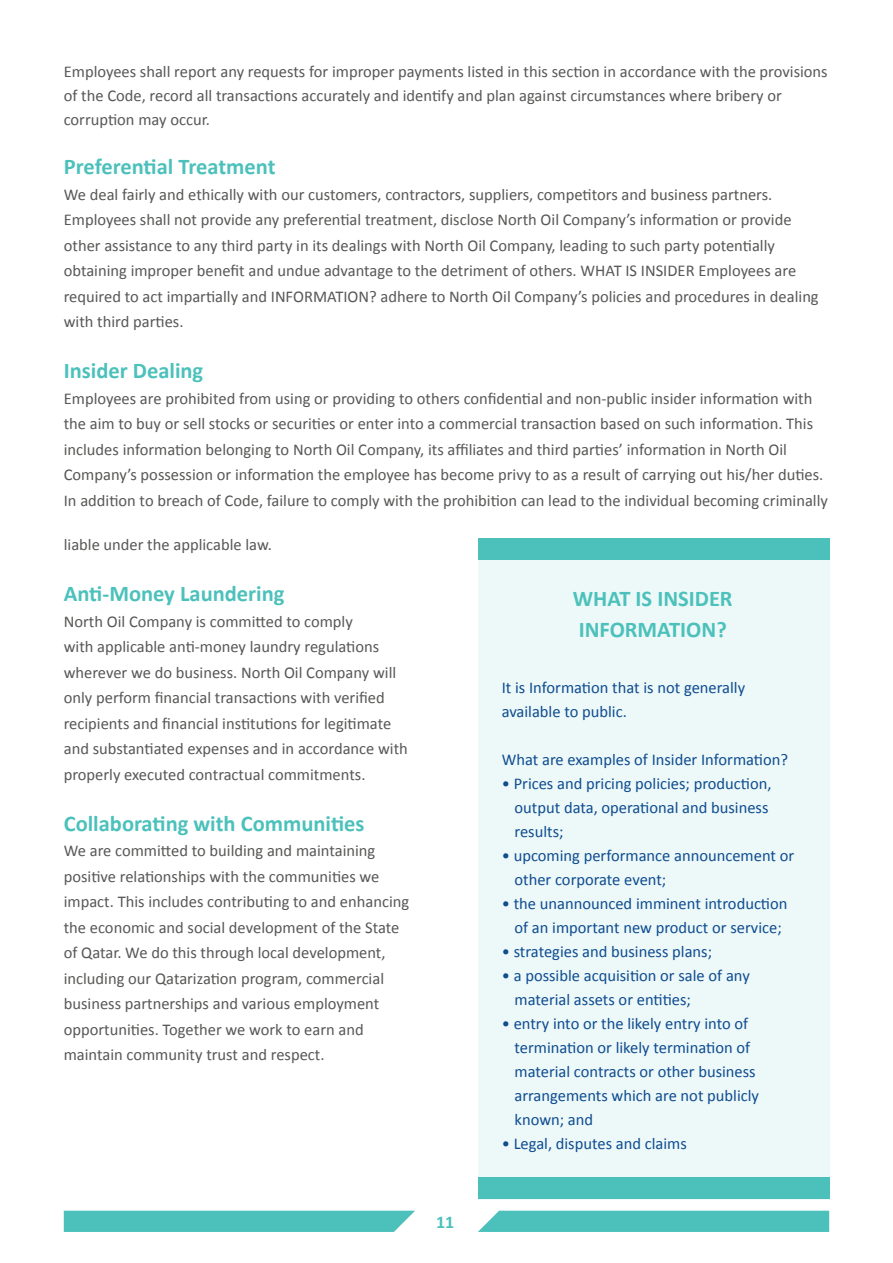
<style>
.page{position:relative;width:893px;height:1263px;background:#fff}
.page>*{position:absolute;margin:0;border:0;box-sizing:border-box;transform-origin:0 0}
.t1{font:700 22.5px/31.5px "Calibri";color:#4cc1bb}
.t2{font:700 18px "Calibri";color:#4cc1bb}
.t3{font:16.5px/25.5px "Calibri";color:#575756}
.t4{font:16.5px/24px "Calibri";color:#0e4c90}
</style>
<div class="page">
<div style="left:478px;top:1211px;width:351px;height:21px;background:#4cc1bb"></div>
<div style="left:64px;top:1211px;width:351px;height:21px;background:#4cc1bb"></div>
<div style="left:478px;top:538px;width:351px;height:661px;background:#edf8f8"></div>
<div style="left:478px;top:538px;width:351px;height:21px;background:#4cc1bb"></div>
<div style="left:478px;top:1177px;width:351px;height:21px;background:#4cc1bb"></div>
<p class="t3" style="left:64px;top:59px;width:765px;line-height:24px">Employees shall report any requests for improper payments listed in this section in accordance with the provisions of the Code, record all transactions accurately and identify and plan against circumstances where bribery or corruption may occur.</p>
<p class="t1" style="left:64px;top:150px;width:213px">Preferential Treatment</p>
<p class="t3" style="left:64px;top:182px;width:710px">We deal fairly and ethically with our customers, contractors, suppliers, competitors and business partners.</p>
<p class="t3" style="left:64px;top:207px;width:756px">Employees shall not provide any preferential treatment, disclose North Oil Company’s information or provide other assistance to any third party in its dealings with North Oil Company, leading to such party potentially obtaining improper benefit and undue advantage to the detriment of others. WHAT IS INSIDER Employees are required to act impartially and INFORMATION? adhere to North Oil Company’s policies and procedures in dealing with third parties.</p>
<p class="t1" style="left:64px;top:354px;width:141px">Insider Dealing</p>
<p class="t3" style="left:64px;top:386px;width:766px">Employees are prohibited from using or providing to others confidential and non-public insider information with the aim to buy or sell stocks or securities or enter into a commercial transaction based on such information. This includes information belonging to North Oil Company, its affiliates and third parties’ information in North Oil Company’s possession or information the employee has become privy to as a result of carrying out his/her duties.<br>In addition to breach of Code, failure to comply with the prohibition can lead to the individual becoming criminally</p>
<p class="t3" style="left:64px;top:532px;width:210px">liable under the applicable law.</p>
<p class="t1" style="left:64px;top:577px;width:222px">Anti-Money Laundering</p>
<p class="t3" style="left:64px;top:609px;width:346px">North Oil Company is committed to comply<br>with applicable anti-money laundry regulations wherever we do business. North Oil Company will only perform financial transactions with verified recipients and financial institutions for legitimate and substantiated expenses and in accordance with properly executed contractual commitments.</p>
<p class="t1" style="left:64px;top:807px;width:302px">Collaborating with Communities</p>
<p class="t3" style="left:64px;top:838px;width:347px">We are committed to building and maintaining positive relationships with the communities we impact. This includes contributing to and enhancing the economic and social development of the State of Qatar. We do this through local development, including our Qatarization program, commercial business partnerships and various employment opportunities. Together we work to earn and maintain community trust and respect.</p>
<p class="t2" style="left:436px;top:1209px;width:20px">11</p>
<p class="t1" style="left:573px;top:582px;width:161px">WHAT IS INSIDER<br>INFORMATION?</p>
<p class="t4" style="left:502px;top:675px;width:245px">It is Information that is not generally available to public.</p>
<p class="t4" style="left:502px;top:747px;width:288px">What are examples of Insider Information?</p>
<p class="t4" style="left:514px;top:771px;width:259px;text-indent:-13px">• Prices and pricing policies; production, output data, operational and business results;</p>
<p class="t4" style="left:514px;top:843px;width:281px;text-indent:-13px">• upcoming performance announcement or other corporate event;</p>
<p class="t4" style="left:502px;top:891px;width:287px;text-align:center">• the unannounced imminent introduction of an important new product or service;</p>
<p class="t4" style="left:502px;top:939px;width:212px">• strategies and business plans;</p>
<p class="t4" style="left:514px;top:963px;width:237px;text-indent:-13px">• a possible acquisition or sale of any material assets or entities;</p>
<p class="t4" style="left:514px;top:1011px;width:246px;text-indent:-13px">• entry into or the likely entry into of termination or likely termination of material contracts or other business arrangements which are not publicly known; and</p>
<p class="t4" style="left:502px;top:1131px;width:187px">• Legal, disputes and claims</p>
</div>
